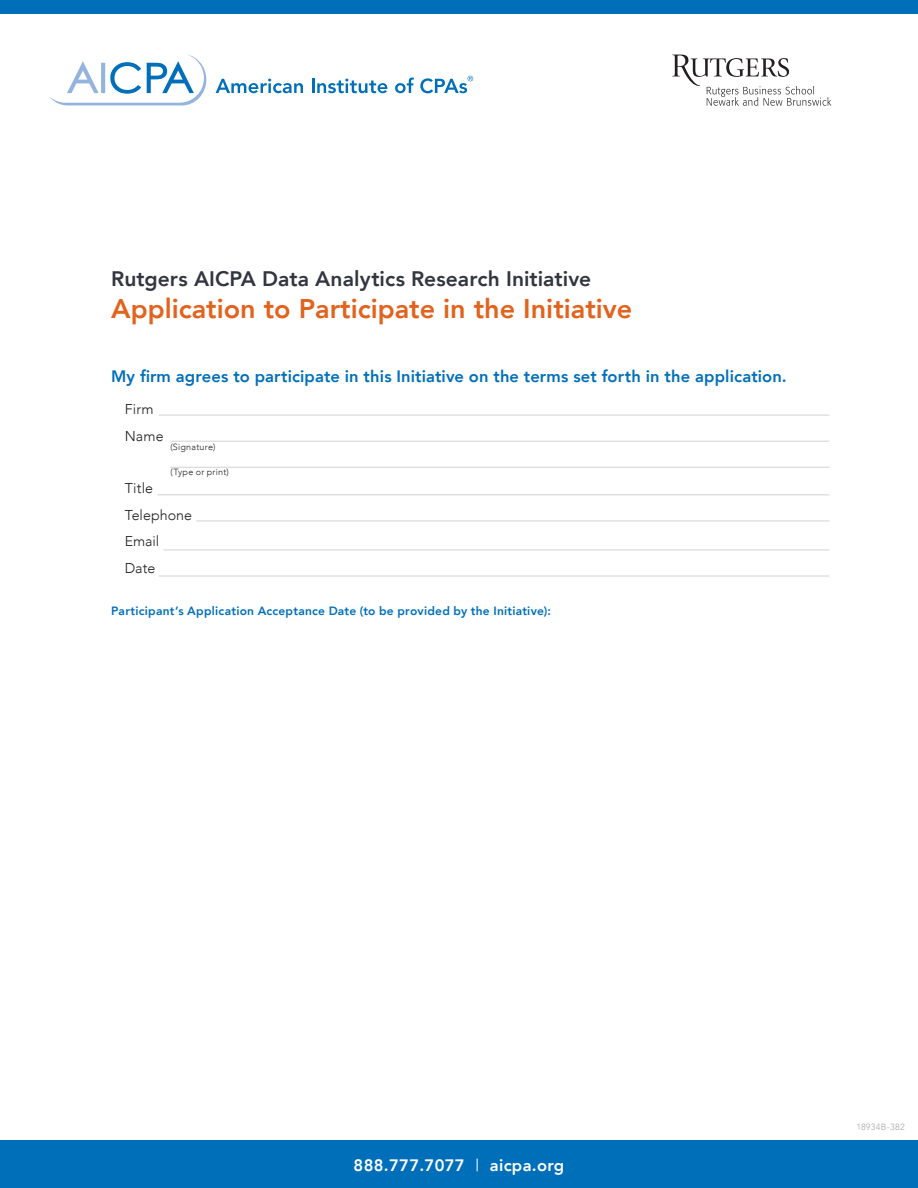
<style>
.page{position:relative;width:918px;height:1188px;background:#fff}
.page>*{position:absolute;margin:0;border:0;box-sizing:border-box;transform-origin:0 0}
.t1{font:800 27px "Avenir LT Com";color:#e1631e}
.t2{font:800 21px "Avenir LT Com";letter-spacing:.005em;color:#323640}
.t3{font:800 16.5px "Avenir LT Com";letter-spacing:.01em;color:#006fba}
.t4{font:800 16.5px "Avenir LT Com";letter-spacing:.02em;color:#fff}
.t5{font:300 14.25px/26.4px "Avenir LT Com";color:#231f20}
.t6{font:800 12px "Avenir LT Com";letter-spacing:.02em;color:#006fba}
.t7{font:300 9px "Avenir LT Com";letter-spacing:.03em;color:#231f20}
.t8{font:300 9px "Avenir LT Com";letter-spacing:.025em;color:#a8a9ad}
.s1{font-weight:400}
</style>
<div class="page">
<div style="left:0;top:0;width:918px;height:14px;background:#006fba"></div>
<svg style="left:50px;top:55px;width:156px;height:50px"></svg>
<svg style="left:216px;top:79px;width:87px;height:14px"></svg>
<svg style="left:312px;top:79px;width:75px;height:14px"></svg>
<svg style="left:395px;top:78px;width:19px;height:15px"></svg>
<svg style="left:420px;top:76px;width:53px;height:17px"></svg>
<div style="left:0;top:1141px;width:918px;height:47px;background:#006fba"></div>
<hr style="left:159px;top:415px;width:670px;height:1px;background:#d1d2d4">
<hr style="left:170px;top:441px;width:659px;height:1px;background:#d1d2d4">
<hr style="left:170px;top:467px;width:659px;height:1px;background:#d1d2d4">
<hr style="left:157px;top:494px;width:672px;height:1px;background:#d1d2d4">
<hr style="left:196px;top:521px;width:633px;height:1px;background:#d1d2d4">
<hr style="left:163px;top:550px;width:666px;height:1px;background:#d1d2d4">
<hr style="left:159px;top:576px;width:670px;height:1px;background:#d1d2d4">
<svg style="left:672px;top:55px;width:159px;height:51px"></svg>
<p class="t2" style="left:111px;top:266px;width:481px">Rutgers AICPA Data Analytics Research Initiative</p>
<h1 class="t1" style="left:111px;top:293px;width:523px">Application to Participate in the Initiative</h1>
<p class="t3" style="left:111px;top:367px;width:677px">My firm agrees to participate in this Initiative on the terms set forth in the application.</p>
<p class="t5" style="left:125px;top:396px;width:40px">Firm<br>Name</p>
<p class="t7" style="left:170px;top:441px;width:47px">(Signature)</p>
<p class="t7" style="left:170px;top:467px;width:60px">(Type or print)</p>
<p class="t5" style="left:125px;top:475px;width:69px">Title<br>Telephone<br>Email<br>Date</p>
<p class="t6" style="left:111px;top:604px;width:441px">Participant’s Application Acceptance Date (to be provided by the Initiative):</p>
<p class="t4" style="left:354px;top:1156px;width:212px">888.777.7077 <span class="s1">|</span> aicpa.org</p>
<p class="t8" style="left:856px;top:1122px;width:50px">18934B-382</p>
</div>
